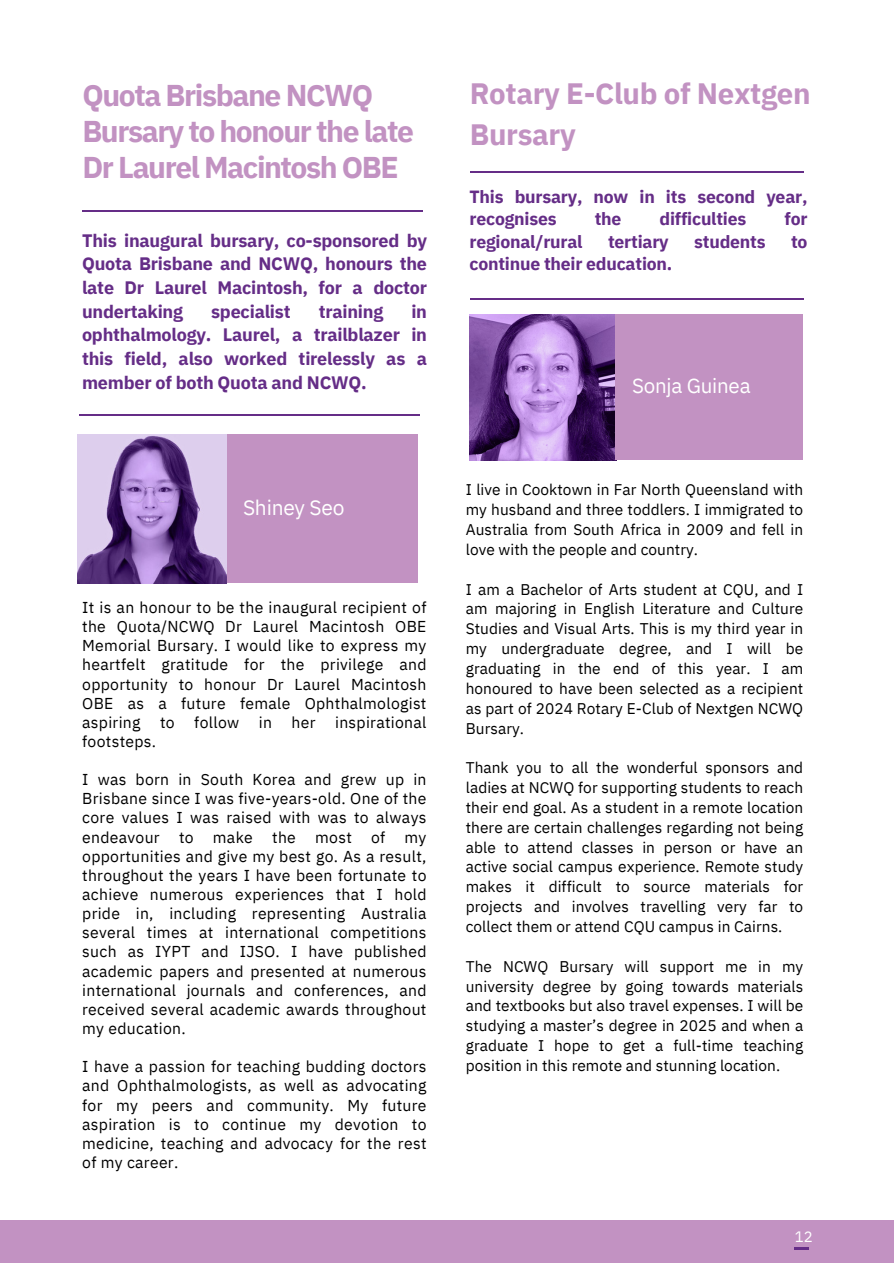
<style>
.page{position:relative;width:894px;height:1264px;background:#fff}
.page>*{position:absolute;margin:0;border:0;box-sizing:border-box;transform-origin:0 0}
.t1{font:700 30px/36px "IBM Plex Sans";letter-spacing:-.05em;color:#c292c2}
.t2{font:700 29.4px/40.8px "IBM Plex Sans";letter-spacing:-.01em;color:#c292c2}
.t3{font:21px "IBM Plex Sans";letter-spacing:-.01em;color:#fff}
.t4{font:20.55px "IBM Plex Sans";letter-spacing:-.01em;color:#fff}
.t5{font:700 18px/23.7px "IBM Plex Sans";letter-spacing:-.01em;color:#652d87;text-align:justify}
.t6{font:700 17.7px/22.5px "IBM Plex Sans";letter-spacing:-.01em;color:#652d87}
.t7{font:15.75px/19.2px "IBM Plex Sans";letter-spacing:.02em;color:#000;text-align:justify}
.t8{font:15.45px/19.8px "IBM Plex Sans";letter-spacing:.005em;color:#000;text-align:justify}
.t9{font:15px "IBM Plex Sans";color:#fff}
</style>
<div class="page">
<hr style="left:469px;top:171px;width:334px;height:2px;background:#652d87">
<hr style="left:469px;top:299px;width:334px;height:1px;background:#652d87">
<img style="left:469px;top:314px;width:146px;height:146px">
<div style="left:615px;top:314px;width:187px;height:146px;background:#c292c2"></div>
<hr style="left:82px;top:210px;width:340px;height:1px;background:#652d87">
<hr style="left:80px;top:414px;width:340px;height:1px;background:#652d87">
<div style="left:226px;top:434px;width:191px;height:149px;background:#c292c2"></div>
<img style="left:77px;top:434px;width:149px;height:149px">
<div style="left:0;top:1220px;width:893px;height:42px;background:#c292c2"></div>
<svg style="left:794px;top:1247px;width:14px;height:2px"></svg>
<h2 class="t1" style="left:82px;top:76px;width:333px">Quota Brisbane NCWQ<br>Bursary to honour the late<br>Dr Laurel Macintosh OBE</h2>
<p class="t5" style="left:82px;top:228px;width:346px">This inaugural bursary, co-sponsored by Quota Brisbane and NCWQ, honours the late Dr Laurel Macintosh, for a doctor undertaking</p>
<p class="t5" style="left:82px;top:299px;width:346px;text-indent:329px">in ophthalmology. Laurel, a trailblazer in this field, also worked tirelessly as a member of both Quota and NCWQ.</p>
<p class="t5" style="left:211px;top:299px;width:81px">specialist</p>
<p class="t5" style="left:318px;top:299px;width:66px">training</p>
<p class="t3" style="left:243px;top:493px;width:103px">Shiney Seo</p>
<p class="t7" style="left:82px;top:597px;width:346px">It is an honour to be the inaugural recipient of the Quota/NCWQ Dr Laurel Macintosh OBE Memorial Bursary. I would like to express my heartfelt gratitude for the privilege and opportunity to honour Dr Laurel Macintosh OBE as a future female Ophthalmologist aspiring to follow in her inspirational footsteps.</p>
<p class="t7" style="left:82px;top:769px;width:346px">I was born in South Korea and grew up in Brisbane since I was five-years-old. One of the core values I was raised with was to always endeavour to make the most of my opportunities and give my best go. As a result, throughout the years I have been fortunate to achieve numerous experiences that I hold pride in, including representing Australia several times at international competitions such as IYPT and IJSO. I have published academic papers and presented at numerous international journals and conferences, and received several academic awards throughout my education.</p>
<p class="t7" style="left:82px;top:1056px;width:346px">I have a passion for teaching budding doctors and Ophthalmologists, as well as advocating for my peers and community. My future aspiration is to continue my devotion to medicine, teaching and advocacy for the rest of my career.</p>
<h1 class="t2" style="left:469px;top:72px;width:342px">Rotary E-Club of Nextgen<br>Bursary</h1>
<h3 class="t6" style="left:469px;top:185px;width:339px">This bursary, now in its second year, recognises</h3>
<h3 class="t6" style="left:594px;top:207px;width:28px">the</h3>
<h3 class="t6" style="left:659px;top:207px;width:88px">difficulties</h3>
<h3 class="t6" style="left:784px;top:207px;width:24px">for</h3>
<h3 class="t6" style="left:469px;top:230px;width:115px">regional/rural</h3>
<h3 class="t6" style="left:608px;top:230px;width:62px">tertiary</h3>
<h3 class="t6" style="left:694px;top:230px;width:73px">students</h3>
<h3 class="t6" style="left:790px;top:230px;width:18px">to</h3>
<h3 class="t6" style="left:469px;top:252px;width:204px">continue their education.</h3>
<p class="t4" style="left:632px;top:372px;width:120px">Sonja Guinea</p>
<h2 class="t8" style="left:465px;top:479px;width:339px">I live in Cooktown in Far North Queensland with my husband and three toddlers. I immigrated to Australia from South Africa in 2009 and fell in love with the people and country.</h2>
<p class="t8" style="left:465px;top:579px;width:339px">I am a Bachelor of Arts student at CQU, and I am majoring in English Literature and Culture Studies and Visual Arts. This is my third year in my undergraduate degree, and I will be graduating in the end of this year. I am honoured to have been selected as a recipient as part of 2024 Rotary E-Club of Nextgen NCWQ Bursary.</p>
<p class="t8" style="left:465px;top:757px;width:339px">Thank you to all the wonderful sponsors and ladies at NCWQ for supporting students to reach their end goal. As a student in a remote location there are certain challenges regarding not being able to attend classes in person or have an active social campus experience. Remote study makes it difficult to source materials for projects and involves travelling very far to collect them or attend CQU campus in Cairns.</p>
<p class="t8" style="left:465px;top:956px;width:339px">The NCWQ Bursary will support me in my university degree by going towards materials and textbooks but also travel expenses. I will be studying a master’s degree in 2025 and when a graduate I hope to get a full-time teaching position in this remote and stunning location.</p>
<p class="t9" style="left:794px;top:1226px;width:19px">12</p>
</div>
